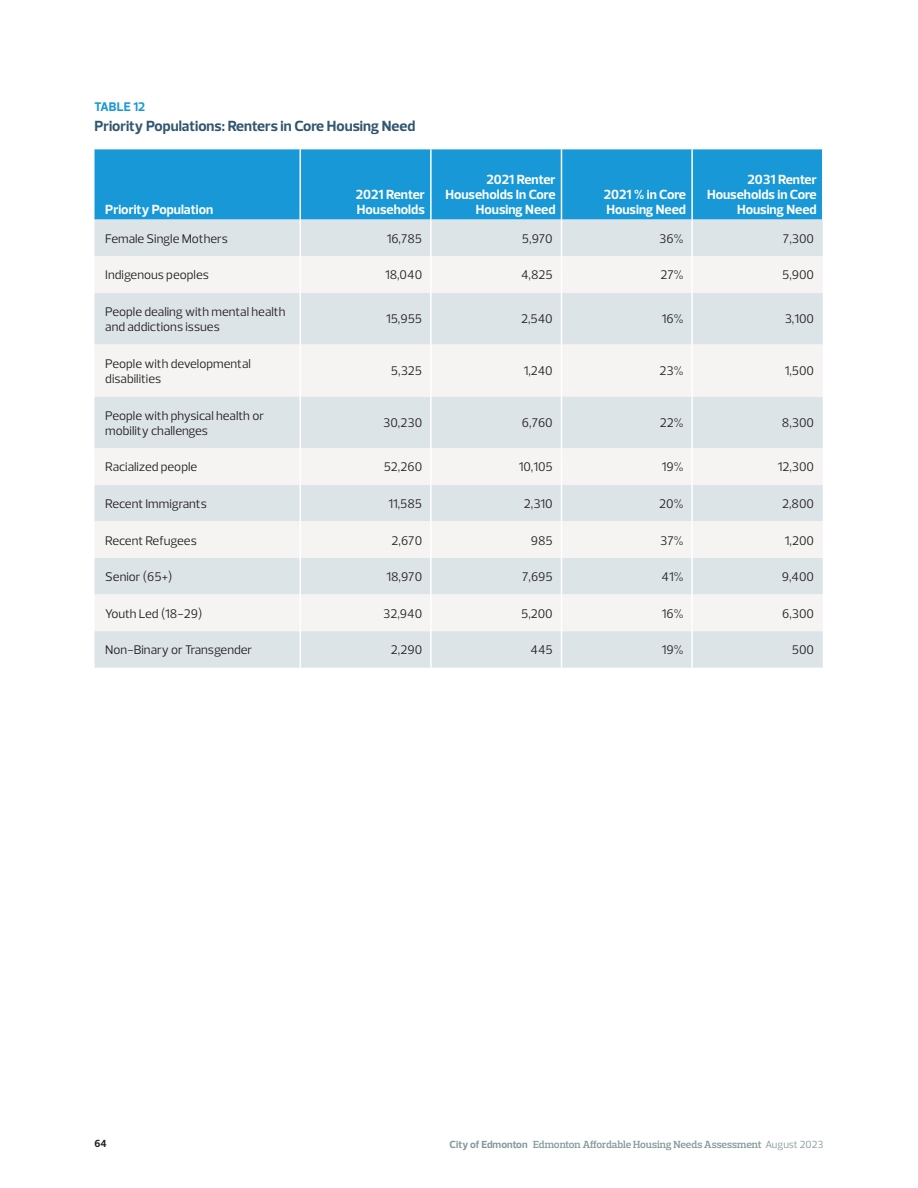
<style>
.page{position:relative;width:918px;height:1188px;background:#fff}
.page>*{position:absolute;margin:0;border:0;box-sizing:border-box;transform-origin:0 0}
.Figures_-_Titles{font:700 15px "Prelo";color:#31566f}
.Tables_-_Header_Rows{font:700 13.5px/15px "Prelo";color:#fff}
.Tables_-_Body{font:12.75px/15.3px "Prelo";color:#231f20}
.Figures_-_Titles-2{font:700 12.75px "Prelo";color:#1898d6}
.t1{font:600 10.5px "Prelo Slab";letter-spacing:-.01em;color:#84999a}
.t2{font:700 10.5px "Prelo";color:#231f20}
.s1{font-family:"Prelo";font-weight:700}
.s2{font-family:"Prelo";font-weight:400}
</style>
<div class="page">
<div style="left:94px;top:149px;width:728px;height:71px;background:#1898d6"></div>
<div style="left:94px;top:220px;width:729px;height:448px;background:#dde4e8"></div>
<svg style="left:94px;top:256px;width:729px;height:375px;fill:#f5f4f3"></svg>
<hr style="left:299px;top:149px;width:2px;height:71px;background:#fff">
<hr style="left:430px;top:149px;width:2px;height:71px;background:#fff">
<hr style="left:561px;top:149px;width:1px;height:71px;background:#fff">
<hr style="left:691px;top:149px;width:2px;height:71px;background:#fff">
<hr style="left:299px;top:220px;width:2px;height:36px;background:#fff">
<hr style="left:430px;top:220px;width:2px;height:36px;background:#fff">
<hr style="left:561px;top:220px;width:1px;height:36px;background:#fff">
<hr style="left:691px;top:220px;width:2px;height:36px;background:#fff">
<hr style="left:299px;top:256px;width:2px;height:37px;background:#fff">
<hr style="left:430px;top:256px;width:2px;height:37px;background:#fff">
<hr style="left:561px;top:256px;width:1px;height:37px;background:#fff">
<hr style="left:691px;top:256px;width:2px;height:37px;background:#fff">
<hr style="left:299px;top:293px;width:2px;height:52px;background:#fff">
<hr style="left:430px;top:293px;width:2px;height:52px;background:#fff">
<hr style="left:561px;top:293px;width:1px;height:52px;background:#fff">
<hr style="left:691px;top:293px;width:2px;height:52px;background:#fff">
<hr style="left:299px;top:345px;width:2px;height:51px;background:#fff">
<hr style="left:430px;top:345px;width:2px;height:51px;background:#fff">
<hr style="left:561px;top:345px;width:1px;height:51px;background:#fff">
<hr style="left:691px;top:345px;width:2px;height:51px;background:#fff">
<hr style="left:299px;top:396px;width:2px;height:52px;background:#fff">
<hr style="left:430px;top:396px;width:2px;height:52px;background:#fff">
<hr style="left:561px;top:396px;width:1px;height:52px;background:#fff">
<hr style="left:691px;top:396px;width:2px;height:52px;background:#fff">
<hr style="left:299px;top:448px;width:2px;height:37px;background:#fff">
<hr style="left:430px;top:448px;width:2px;height:37px;background:#fff">
<hr style="left:561px;top:448px;width:1px;height:37px;background:#fff">
<hr style="left:691px;top:448px;width:2px;height:37px;background:#fff">
<hr style="left:299px;top:485px;width:2px;height:36px;background:#fff">
<hr style="left:430px;top:485px;width:2px;height:36px;background:#fff">
<hr style="left:561px;top:485px;width:1px;height:36px;background:#fff">
<hr style="left:691px;top:485px;width:2px;height:36px;background:#fff">
<hr style="left:299px;top:521px;width:2px;height:37px;background:#fff">
<hr style="left:430px;top:521px;width:2px;height:37px;background:#fff">
<hr style="left:561px;top:521px;width:1px;height:37px;background:#fff">
<hr style="left:691px;top:521px;width:2px;height:37px;background:#fff">
<hr style="left:299px;top:558px;width:2px;height:37px;background:#fff">
<hr style="left:430px;top:558px;width:2px;height:37px;background:#fff">
<hr style="left:561px;top:558px;width:1px;height:37px;background:#fff">
<hr style="left:691px;top:558px;width:2px;height:37px;background:#fff">
<hr style="left:299px;top:595px;width:2px;height:36px;background:#fff">
<hr style="left:430px;top:595px;width:2px;height:36px;background:#fff">
<hr style="left:561px;top:595px;width:1px;height:36px;background:#fff">
<hr style="left:691px;top:595px;width:2px;height:36px;background:#fff">
<hr style="left:299px;top:631px;width:2px;height:37px;background:#fff">
<hr style="left:430px;top:631px;width:2px;height:37px;background:#fff">
<hr style="left:561px;top:631px;width:1px;height:37px;background:#fff">
<hr style="left:691px;top:631px;width:2px;height:37px;background:#fff">
<p class="Figures_-_Titles-2" style="left:95px;top:99px;width:52px">TABLE 12</p>
<p class="Figures_-_Titles" style="left:94px;top:117px;width:323px">Priority Populations: Renters in Core Housing Need</p>
<p class="Tables_-_Header_Rows" style="left:105px;top:202px;width:110px">Priority Population</p>
<p class="Tables_-_Header_Rows" style="left:356px;top:187px;width:71px">2021 Renter<br>Households</p>
<p class="Tables_-_Header_Rows" style="left:445px;top:172px;width:112px;text-align:right">2021 Renter<br>Households In Core<br>Housing Need</p>
<p class="Tables_-_Header_Rows" style="left:604px;top:187px;width:84px">2021 % in Core<br>Housing Need</p>
<p class="Tables_-_Header_Rows" style="left:707px;top:172px;width:111px;text-align:right">2031 Renter<br>Households in Core<br>Housing Need</p>
<p class="Tables_-_Body" style="left:105px;top:231px;width:124px">Female Single Mothers</p>
<p class="Tables_-_Body" style="left:387px;top:231px;width:37px">16,785</p>
<p class="Tables_-_Body" style="left:522px;top:231px;width:32px">5,970</p>
<p class="Tables_-_Body" style="left:659px;top:231px;width:26px">36%</p>
<p class="Tables_-_Body" style="left:783px;top:231px;width:33px">7,300</p>
<p class="Tables_-_Body" style="left:105px;top:267px;width:105px">Indigenous peoples</p>
<p class="Tables_-_Body" style="left:385px;top:267px;width:39px">18,040</p>
<p class="Tables_-_Body" style="left:521px;top:267px;width:33px">4,825</p>
<p class="Tables_-_Body" style="left:660px;top:267px;width:25px">27%</p>
<p class="Tables_-_Body" style="left:782px;top:267px;width:34px">5,900</p>
<p class="Tables_-_Body" style="left:105px;top:304px;width:182px">People dealing with mental health and addictions issues</p>
<p class="Tables_-_Body" style="left:386px;top:312px;width:38px">15,955</p>
<p class="Tables_-_Body" style="left:521px;top:312px;width:33px">2,540</p>
<p class="Tables_-_Body" style="left:662px;top:312px;width:23px">16%</p>
<p class="Tables_-_Body" style="left:785px;top:312px;width:31px">3,100</p>
<p class="Tables_-_Body" style="left:105px;top:356px;width:147px">People with developmental disabilities</p>
<p class="Tables_-_Body" style="left:391px;top:363px;width:33px">5,325</p>
<p class="Tables_-_Body" style="left:524px;top:363px;width:31px">1,240</p>
<p class="Tables_-_Body" style="left:660px;top:363px;width:25px">23%</p>
<p class="Tables_-_Body" style="left:785px;top:363px;width:31px">1,500</p>
<p class="Tables_-_Body" style="left:105px;top:408px;width:160px">People with physical health or mobility challenges</p>
<p class="Tables_-_Body" style="left:383px;top:415px;width:41px">30,230</p>
<p class="Tables_-_Body" style="left:522px;top:415px;width:32px">6,760</p>
<p class="Tables_-_Body" style="left:660px;top:415px;width:25px">22%</p>
<p class="Tables_-_Body" style="left:782px;top:415px;width:34px">8,300</p>
<p class="Tables_-_Body" style="left:105px;top:460px;width:94px">Racialized people</p>
<p class="Tables_-_Body" style="left:384px;top:460px;width:40px">52,260</p>
<p class="Tables_-_Body" style="left:519px;top:460px;width:36px">10,105</p>
<p class="Tables_-_Body" style="left:662px;top:460px;width:23px">19%</p>
<p class="Tables_-_Body" style="left:778px;top:460px;width:38px">12,300</p>
<p class="Tables_-_Body" style="left:105px;top:496px;width:103px">Recent Immigrants</p>
<p class="Tables_-_Body" style="left:388px;top:496px;width:35px">11,585</p>
<p class="Tables_-_Body" style="left:524px;top:496px;width:30px">2,310</p>
<p class="Tables_-_Body" style="left:659px;top:496px;width:26px">20%</p>
<p class="Tables_-_Body" style="left:782px;top:496px;width:34px">2,800</p>
<p class="Tables_-_Body" style="left:105px;top:533px;width:93px">Recent Refugees</p>
<p class="Tables_-_Body" style="left:392px;top:533px;width:32px">2,670</p>
<p class="Tables_-_Body" style="left:531px;top:533px;width:24px">985</p>
<p class="Tables_-_Body" style="left:660px;top:533px;width:25px">37%</p>
<p class="Tables_-_Body" style="left:785px;top:533px;width:31px">1,200</p>
<p class="Tables_-_Body" style="left:105px;top:569px;width:68px">Senior (65+)</p>
<p class="Tables_-_Body" style="left:386px;top:569px;width:37px">18,970</p>
<p class="Tables_-_Body" style="left:522px;top:569px;width:32px">7,695</p>
<p class="Tables_-_Body" style="left:662px;top:569px;width:23px">41%</p>
<p class="Tables_-_Body" style="left:782px;top:569px;width:34px">9,400</p>
<p class="Tables_-_Body" style="left:105px;top:606px;width:98px">Youth Led (18-29)</p>
<p class="Tables_-_Body" style="left:383px;top:606px;width:41px">32,940</p>
<p class="Tables_-_Body" style="left:521px;top:606px;width:33px">5,200</p>
<p class="Tables_-_Body" style="left:662px;top:606px;width:23px">16%</p>
<p class="Tables_-_Body" style="left:782px;top:606px;width:34px">6,300</p>
<p class="Tables_-_Body" style="left:105px;top:642px;width:149px">Non-Binary or Transgender</p>
<p class="Tables_-_Body" style="left:391px;top:642px;width:33px">2,290</p>
<p class="Tables_-_Body" style="left:531px;top:642px;width:24px">445</p>
<p class="Tables_-_Body" style="left:662px;top:642px;width:23px">19%</p>
<p class="Tables_-_Body" style="left:792px;top:642px;width:24px">500</p>
<p class="t2" style="left:94px;top:1137px;width:14px">64</p>
<p class="t1" style="left:450px;top:1138px;width:375px"><span class="s1">City of Edmonton</span> Edmonton Affordable Housing Needs Assessment <span class="s2">August 2023</span></p>
</div>
